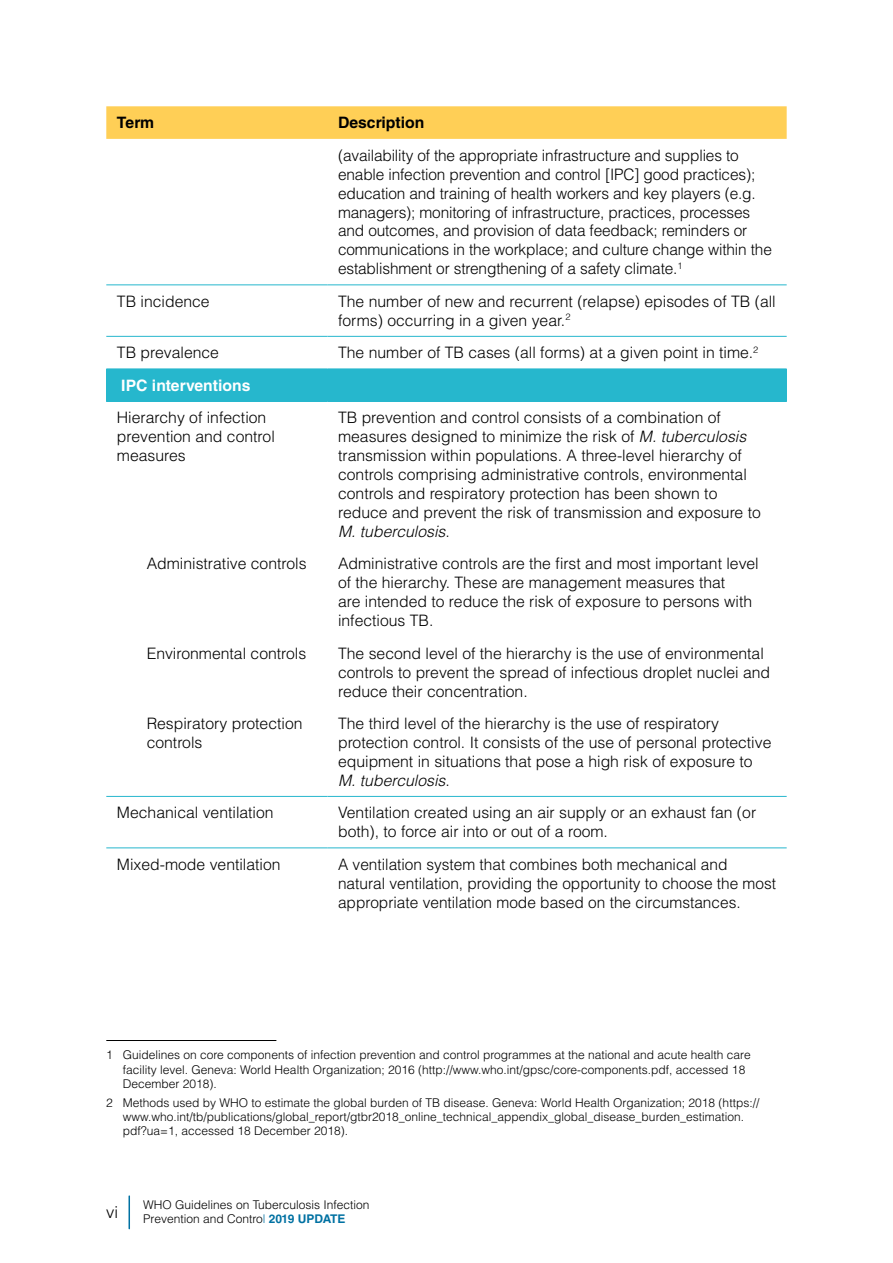
<style>
.page{position:relative;width:893px;height:1263px;background:#fff}
.page>*{position:absolute;margin:0;border:0;box-sizing:border-box;transform-origin:0 0}
.t1{font:300 16.5px "Helvetica LT Std";color:#000}
.t2{font:300 15.75px/18.9px "Helvetica LT Std";color:#000}
.t3{font:700 15.75px "Helvetica LT Std";color:#fff}
.t4{font:700 15.75px "Helvetica LT Std";color:#000}
.t5{font:300 12px/14.4px "Helvetica LT Std";color:#000}
.s1{font-style:italic}
.s2{color:#0071a2}
.s3{font-weight:700;color:#0071a2}
</style>
<div class="page">
<hr style="left:129px;top:1196px;width:1px;height:32px;background:#0071a2">
<div style="left:106px;top:106px;width:681px;height:33px;background:#ffcf56"></div>
<div style="left:106px;top:369px;width:681px;height:32px;background:#26b7cd"></div>
<hr style="left:106px;top:401px;width:221px;height:1px;background:#26b7cd">
<hr style="left:327px;top:401px;width:460px;height:1px;background:#26b7cd">
<hr style="left:106px;top:796px;width:221px;height:1px;background:#26b7cd">
<hr style="left:327px;top:796px;width:460px;height:1px;background:#26b7cd">
<hr style="left:106px;top:847px;width:221px;height:1px;background:#26b7cd">
<hr style="left:327px;top:847px;width:460px;height:1px;background:#26b7cd">
<hr style="left:106px;top:336px;width:221px;height:1px;background:#26b7cd">
<hr style="left:327px;top:336px;width:460px;height:1px;background:#26b7cd">
<hr style="left:106px;top:368px;width:221px;height:1px;background:#26b7cd">
<hr style="left:327px;top:368px;width:460px;height:1px;background:#26b7cd">
<hr style="left:106px;top:284px;width:221px;height:1px;background:#26b7cd">
<hr style="left:327px;top:284px;width:460px;height:1px;background:#26b7cd">
<hr style="left:106px;top:1040px;width:170px;height:1px;background:#000">
<p class="t4" style="left:117px;top:113px;width:39px">Term</p>
<p class="t4" style="left:338px;top:113px;width:88px">Description</p>
<p class="t2" style="left:338px;top:146px;width:435px">(availability of the appropriate infrastructure and supplies to enable infection prevention and control [IPC] good practices); education and training of health workers and key players (e.g. managers); monitoring of infrastructure, practices, processes and outcomes, and provision of data feedback; reminders or communications in the workplace; and culture change within the establishment or strengthening of a safety climate.<sup>1</sup></p>
<p class="t2" style="left:117px;top:292px;width:94px">TB incidence</p>
<p class="t2" style="left:338px;top:292px;width:439px">The number of new and recurrent (relapse) episodes of TB (all forms) occurring in a given year.<sup>2</sup></p>
<p class="t2" style="left:117px;top:343px;width:104px">TB prevalence</p>
<p class="t2" style="left:338px;top:343px;width:422px">The number of TB cases (all forms) at a given point in time.<sup>2</sup></p>
<p class="t3" style="left:121px;top:376px;width:131px">IPC interventions</p>
<p class="t2" style="left:117px;top:408px;width:159px">Hierarchy of infection prevention and control measures</p>
<p class="t2" style="left:338px;top:408px;width:424px">TB prevention and control consists of a combination of measures designed to minimize the risk of <span class="s1">M. tuberculosis </span>transmission within populations. A three-level hierarchy of controls comprising administrative controls, environmental controls and respiratory protection has been shown to reduce and prevent the risk of transmission and exposure to <span class="s1">M. tuberculosis</span>.</p>
<p class="t2" style="left:147px;top:554px;width:161px">Administrative controls</p>
<p class="t2" style="left:338px;top:554px;width:422px">Administrative controls are the first and most important level of the hierarchy. These are management measures that<br>are intended to reduce the risk of exposure to persons with infectious TB.</p>
<p class="t2" style="left:147px;top:643px;width:161px">Environmental controls</p>
<p class="t2" style="left:338px;top:643px;width:434px">The second level of the hierarchy is the use of environmental controls to prevent the spread of infectious droplet nuclei and reduce their concentration.</p>
<p class="t2" style="left:147px;top:714px;width:157px">Respiratory protection controls</p>
<p class="t2" style="left:338px;top:714px;width:435px">The third level of the hierarchy is the use of respiratory protection control. It consists of the use of personal protective equipment in situations that pose a high risk of exposure to <span class="s1">M. tuberculosis</span>.</p>
<p class="t2" style="left:117px;top:803px;width:158px">Mechanical ventilation</p>
<p class="t2" style="left:338px;top:803px;width:420px">Ventilation created using an air supply or an exhaust fan (or both), to force air into or out of a room.</p>
<p class="t2" style="left:117px;top:855px;width:165px">Mixed-mode ventilation</p>
<p class="t2" style="left:338px;top:855px;width:439px">A ventilation system that combines both mechanical and natural ventilation, providing the opportunity to choose the most appropriate ventilation mode based on the circumstances.</p>
<p class="t5" style="left:123px;top:1047px;width:629px;text-indent:-16px">1 Guidelines on core components of infection prevention and control programmes at the national and acute health care facility level. Geneva: World Health Organization; 2016 (http://www.who.int/gpsc/core-components.pdf, accessed 18<br>December 2018).</p>
<p class="t5" style="left:123px;top:1095px;width:638px;text-indent:-16px">2 Methods used by WHO to estimate the global burden of TB disease. Geneva: World Health Organization; 2018 (https:// www.who.int/tb/publications/global_report/gtbr2018_online_technical_appendix_global_disease_burden_estimation. pdf?ua=1, accessed 18 December 2018).</p>
<p class="t1" style="left:106px;top:1202px;width:13px">vi</p>
<p class="t5" style="left:143px;top:1197px;width:228px">WHO Guidelines on Tuberculosis Infection<br>Prevention and Contro<span class="s2">l</span> <span class="s3">2019 UPDATE</span></p>
</div>
